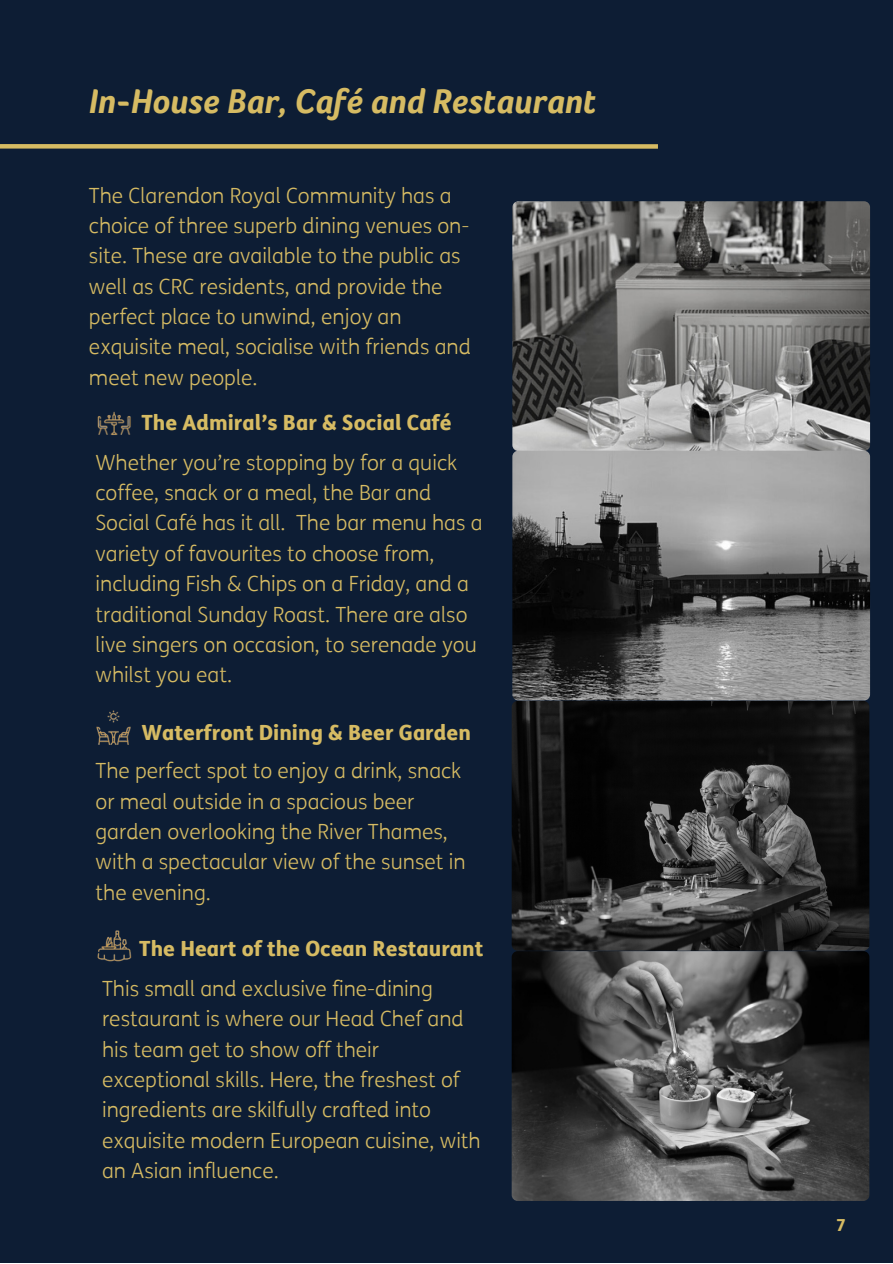
<style>
.page{position:relative;width:893px;height:1264px;background:#fff}
.page>*{position:absolute;margin:0;border:0;box-sizing:border-box;transform-origin:0 0}
.t1{font:italic 700 35.25px "Foco";color:#d6bb63}
.t2{font:300 21px/30.3px "FS Me";color:#d6bb63}
.t3{font:800 21px "FS Me";color:#d6bb63}
.t4{font:800 16.65px "FS Me";color:#d6bb63}
</style>
<div class="page">
<div style="left:0;top:0;width:892px;height:1262px;background:#0d1d34"></div>
<div style="left:0;top:144px;width:658px;height:5px;background:#d6bb63"></div>
<img style="left:512px;top:201px;width:358px;height:250px;border-radius:6px">
<img style="left:511px;top:701px;width:358px;height:249px;border-radius:6px">
<img style="left:512px;top:450px;width:358px;height:250px;border-radius:6px">
<img style="left:511px;top:951px;width:358px;height:249px;border-radius:6px">
<img style="left:97px;top:412px;width:34px;height:23px">
<img style="left:96px;top:710px;width:35px;height:35px">
<img style="left:97px;top:930px;width:35px;height:32px">
<p class="t1" style="left:89px;top:80px;width:508px">In-House Bar, Café and Restaurant</p>
<p class="t2" style="left:89px;top:181px;width:383px">The Clarendon Royal Community has a choice of three superb dining venues on&shy;site. These are available to the public as well as CRC residents, and provide the perfect place to unwind, enjoy an exquisite meal, socialise with friends and meet new people.</p>
<p class="t3" style="left:141px;top:410px;width:312px">The Admiral’s Bar &amp; Social Café</p>
<p class="t2" style="left:95px;top:448px;width:388px">Whether you’re stopping by for a quick coffee, snack or a meal, the Bar and Social Café has it all. The bar menu has a variety of favourites to choose from, including Fish &amp; Chips on a Friday, and a traditional Sunday Roast. There are also live singers on occasion, to serenade you whilst you eat.</p>
<p class="t3" style="left:141px;top:719px;width:331px">Waterfront Dining &amp; Beer Garden</p>
<p class="t2" style="left:95px;top:756px;width:371px">The perfect spot to enjoy a drink, snack or meal outside in a spacious beer garden overlooking the River Thames, with a spectacular view of the sunset in the evening.</p>
<p class="t3" style="left:139px;top:935px;width:345px">The Heart of the Ocean Restaurant</p>
<p class="t2" style="left:102px;top:974px;width:380px">This small and exclusive fine-dining restaurant is where our Head Chef and his team get to show off their exceptional skills. Here, the freshest of ingredients are skilfully crafted into exquisite modern European cuisine, with an Asian influence.</p>
<p class="t4" style="left:835px;top:1214px;width:11px">7</p>
</div>
